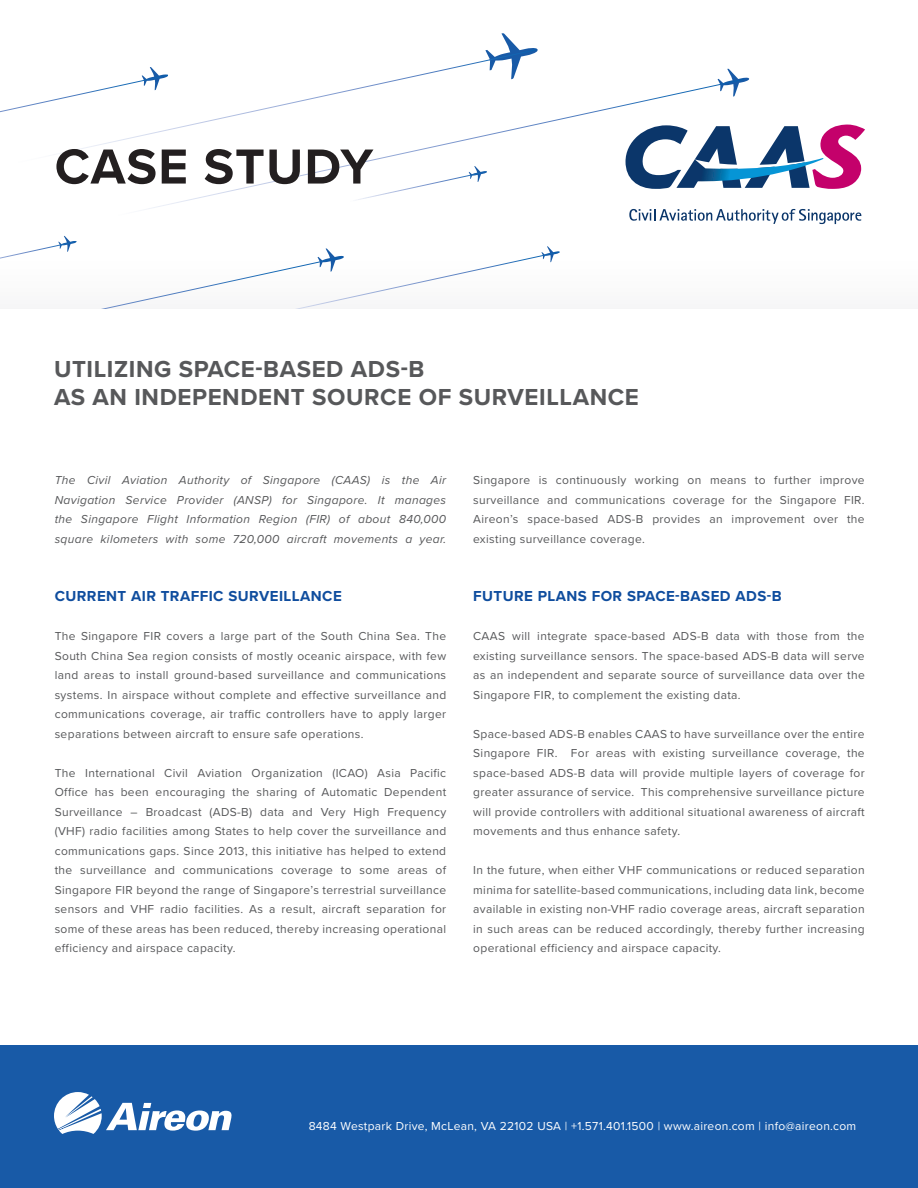
<style>
.page{position:relative;width:918px;height:1188px;background:#fff}
.page>*{position:absolute;margin:0;border:0;box-sizing:border-box;transform-origin:0 0}
.t1{font:700 51px "Proxima Nova";letter-spacing:.02em;color:#231f20}
.t2{font:700 24px/28.8px "Proxima Nova";letter-spacing:.025em;color:#57585a}
.t3{font:700 15px "Proxima Nova";letter-spacing:.03em;color:#0f4d9e}
.t4{font:12px/19.5px "Proxima Nova";letter-spacing:.03em;color:#57585a;text-align:justify}
.t5{font:italic 12px/19.5px "Proxima Nova";letter-spacing:.03em;color:#57585a;text-align:justify}
.t6{font:12px "Proxima Nova";letter-spacing:.025em;color:#fff}
</style>
<div class="page">
<svg style="left:501px;top:33px;width:37px;height:19px"></svg>
<svg style="left:400px;top:49px;width:137px;height:30px"></svg>
<svg style="left:718px;top:69px;width:31px;height:13px"></svg>
<svg style="left:168px;top:79px;width:576px;height:126px"></svg>
<svg style="left:239px;top:166px;width:248px;height:39px"></svg>
<svg style="left:0;top:67px;width:168px;height:143px"></svg>
<svg style="left:0;top:236px;width:560px;height:73px"></svg>
<div style="left:0;top:1045px;width:918px;height:143px;background:#185aa7"></div>
<svg style="left:54px;top:1092px;width:178px;height:42px"></svg>
<svg style="left:626px;top:125px;width:239px;height:64px"></svg>
<svg style="left:629px;top:209px;width:232px;height:15px"></svg>
<h1 class="t1" style="left:55px;top:129px;width:320px">CASE STUDY</h1>
<h2 class="t2" style="left:54px;top:354px;width:586px">UTILIZING SPACE-BASED ADS-B<br>AS AN INDEPENDENT SOURCE OF SURVEILLANCE</h2>
<p class="t5" style="left:55px;top:470px;width:393px">The Civil Aviation Authority of Singapore (CAAS) is the Air Navigation Service Provider (ANSP) for Singapore. It manages the Singapore Flight Information Region (FIR) of about 840,000 square kilometers with some 720,000 aircraft movements a year.</p>
<p class="t3" style="left:55px;top:585px;width:289px">CURRENT AIR TRAFFIC SURVEILLANCE</p>
<p class="t4" style="left:55px;top:626px;width:393px">The Singapore FIR covers a large part of the South China Sea. The South China Sea region consists of mostly oceanic airspace, with few land areas to install ground-based surveillance and communications systems. In airspace without complete and effective surveillance and communications coverage, air traffic controllers have to apply larger separations between aircraft to ensure safe operations.</p>
<p class="t4" style="left:55px;top:762px;width:393px">The International Civil Aviation Organization (ICAO) Asia Pacific Office has been encouraging the sharing of Automatic Dependent Surveillance – Broadcast (ADS-B) data and Very High Frequency (VHF) radio facilities among States to help cover the surveillance and communications gaps. Since 2013, this initiative has helped to extend the surveillance and communications coverage to some areas of Singapore FIR beyond the range of Singapore’s terrestrial surveillance sensors and VHF radio facilities. As a result, aircraft separation for some of these areas has been reduced, thereby increasing operational efficiency and airspace capacity.</p>
<p class="t4" style="left:473px;top:470px;width:393px">Singapore is continuously working on means to further improve surveillance and communications coverage for the Singapore FIR.<br>Aireon’s space-based ADS-B provides an improvement over the existing surveillance coverage.</p>
<p class="t3" style="left:473px;top:585px;width:310px">FUTURE PLANS FOR SPACE-BASED ADS-B</p>
<p class="t4" style="left:473px;top:626px;width:393px">CAAS will integrate space-based ADS-B data with those from the existing surveillance sensors. The space-based ADS-B data will serve as an independent and separate source of surveillance data over the Singapore FIR, to complement the existing data.</p>
<p class="t4" style="left:473px;top:723px;width:393px">Space-based ADS-B enables CAAS to have surveillance over the entire Singapore FIR. For areas with existing surveillance coverage, the space-based ADS-B data will provide multiple layers of coverage for greater assurance of service. This comprehensive surveillance picture will provide controllers with additional situational awareness of aircraft movements and thus enhance safety.</p>
<p class="t4" style="left:473px;top:860px;width:393px">In the future, when either VHF communications or reduced separation minima for satellite-based communications, including data link, become available in existing non-VHF radio coverage areas, aircraft separation in such areas can be reduced accordingly, thereby further increasing operational efficiency and airspace capacity.</p>
<p class="t6" style="left:309px;top:1117px;width:549px">8484 Westpark Drive, McLean, VA 22102 USA | +1.571.401.1500 | www.aireon.com | info@aireon.com</p>
</div>
